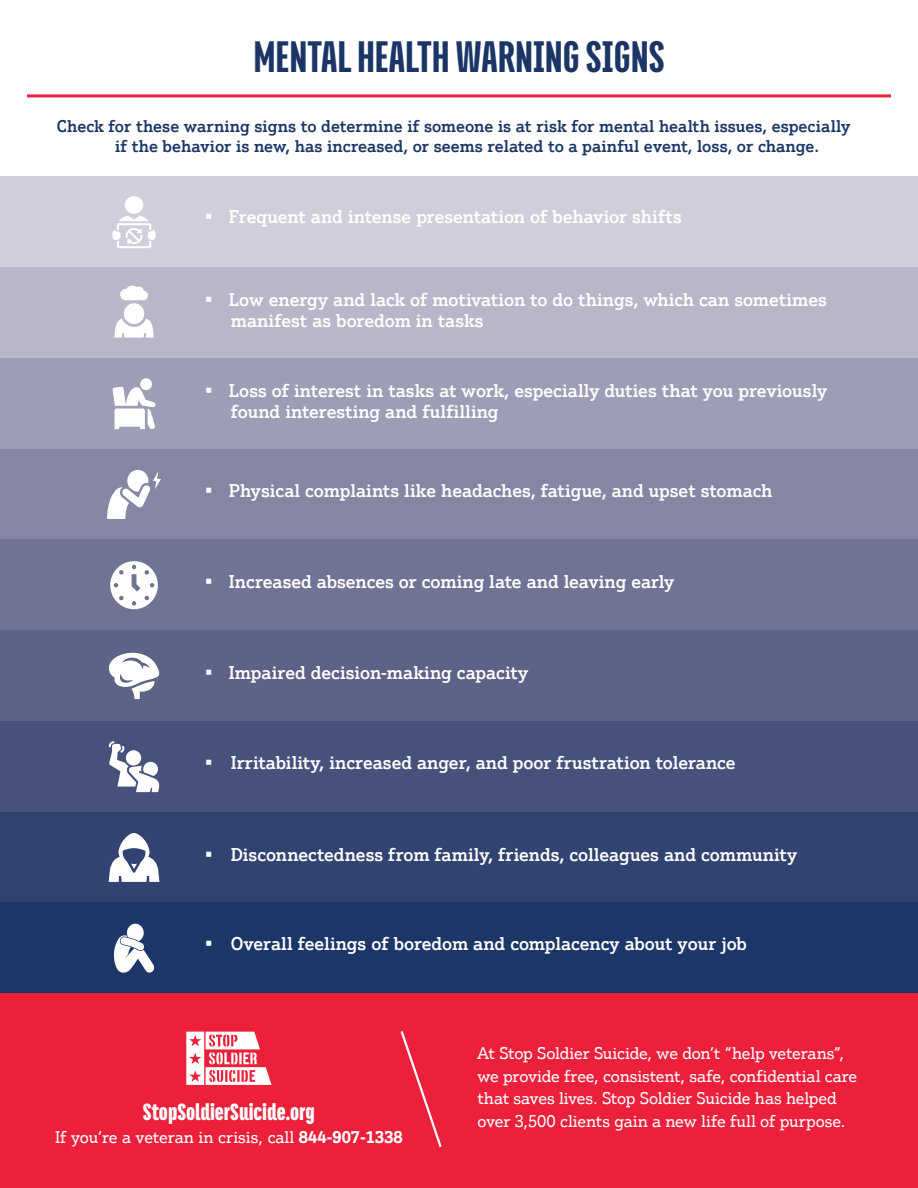
<style>
.page{position:relative;width:918px;height:1188px;background:#fff}
.page>*{position:absolute;margin:0;border:0;box-sizing:border-box;transform-origin:0 0}
.t1{font:900 48px "Titular";color:#1b3666}
.t2{font:800 25.5px "Titular Alt";color:#fff}
.t3{font:500 18px/21.6px "Justus Pro";color:#fff}
.t4{font:16.5px/22.5px "Justus Pro";letter-spacing:-.01em;color:#fff}
.t5{font:500 16.5px/19.8px "Justus Pro";letter-spacing:.005em;color:#1b3666}
.s1{font-weight:700}
</style>
<div class="page">
<div style="left:0;top:177px;width:918px;height:95px;background:#cecfda"></div>
<div style="left:0;top:268px;width:918px;height:95px;background:#b7b7c9"></div>
<div style="left:0;top:358px;width:918px;height:96px;background:#9d9db5"></div>
<div style="left:0;top:449px;width:918px;height:95px;background:#8685a3"></div>
<div style="left:0;top:540px;width:918px;height:95px;background:#717394"></div>
<div style="left:0;top:631px;width:918px;height:95px;background:#5d6287"></div>
<div style="left:0;top:721px;width:918px;height:96px;background:#46527c"></div>
<div style="left:0;top:812px;width:918px;height:95px;background:#314370"></div>
<div style="left:0;top:903px;width:918px;height:95px;background:#1c3667"></div>
<div style="left:0;top:994px;width:918px;height:194px;background:#ec203b"></div>
<svg style="left:186px;top:1032px;width:86px;height:53px"></svg>
<svg style="left:400px;top:1031px;width:42px;height:116px"></svg>
<hr style="left:27px;top:94px;width:864px;height:3px;background:#ec203b">
<svg style="left:109px;top:833px;width:50px;height:49px"></svg>
<svg style="left:114px;top:318px;width:40px;height:20px"></svg>
<div style="left:124px;top:303px;width:20px;height:21px;background:#fff;border-radius:50%"></div>
<svg style="left:120px;top:286px;width:28px;height:14px"></svg>
<svg style="left:107px;top:470px;width:54px;height:49px"></svg>
<svg style="left:109px;top:653px;width:51px;height:46px"></svg>
<svg style="left:114px;top:923px;width:41px;height:50px"></svg>
<svg style="left:112px;top:378px;width:44px;height:51px"></svg>
<svg style="left:109px;top:741px;width:51px;height:51px"></svg>
<div style="left:126px;top:750px;width:15px;height:15px;background:#fff;border-radius:50%"></div>
<div style="left:125px;top:196px;width:18px;height:18px;background:#fff;border-radius:50%"></div>
<svg style="left:112px;top:216px;width:44px;height:32px"></svg>
<svg style="left:110px;top:561px;width:48px;height:48px"></svg>
<p class="t1" style="left:253px;top:32px;width:413px">MENTAL HEALTH WARNING SIGNS</p>
<p class="t5" style="left:115px;top:116px;width:737px;text-indent:-58px">Check for these warning signs to determine if someone is at risk for mental health issues, especially if the behavior is new, has increased, or seems related to a painful event, loss, or change.</p>
<p class="t3" style="left:204px;top:206px;width:480px">• Frequent and intense presentation of behavior shifts</p>
<p class="t3" style="left:231px;top:288px;width:598px;text-indent:-27px">• Low energy and lack of motivation to do things, which can sometimes manifest as boredom in tasks</p>
<p class="t3" style="left:231px;top:379px;width:598px;text-indent:-27px">• Loss of interest in tasks at work, especially duties that you previously found interesting and fulfilling</p>
<p class="t3" style="left:204px;top:479px;width:570px">• Physical complaints like headaches, fatigue, and upset stomach</p>
<p class="t3" style="left:204px;top:570px;width:472px">• Increased absences or coming late and leaving early</p>
<p class="t3" style="left:204px;top:661px;width:326px">• Impaired decision-making capacity</p>
<p class="t3" style="left:204px;top:752px;width:533px">• Irritability, increased anger, and poor frustration tolerance</p>
<p class="t3" style="left:204px;top:844px;width:595px">• Disconnectedness from family, friends, colleagues and community</p>
<p class="t3" style="left:204px;top:933px;width:545px">• Overall feelings of boredom and complacency about your job</p>
<p class="t2" style="left:143px;top:1099px;width:174px">StopSoldierSuicide.org</p>
<p class="t4" style="left:55px;top:1126px;width:349px">If you’re a veteran in crisis, call <span class="s1">844-907-1338</span></p>
<p class="t4" style="left:477px;top:1042px;width:382px">At Stop Soldier Suicide, we don’t “help veterans”, we provide free, consistent, safe, confidential care that saves lives. Stop Soldier Suicide has helped over 3,500 clients gain a new life full of purpose.</p>
</div>
